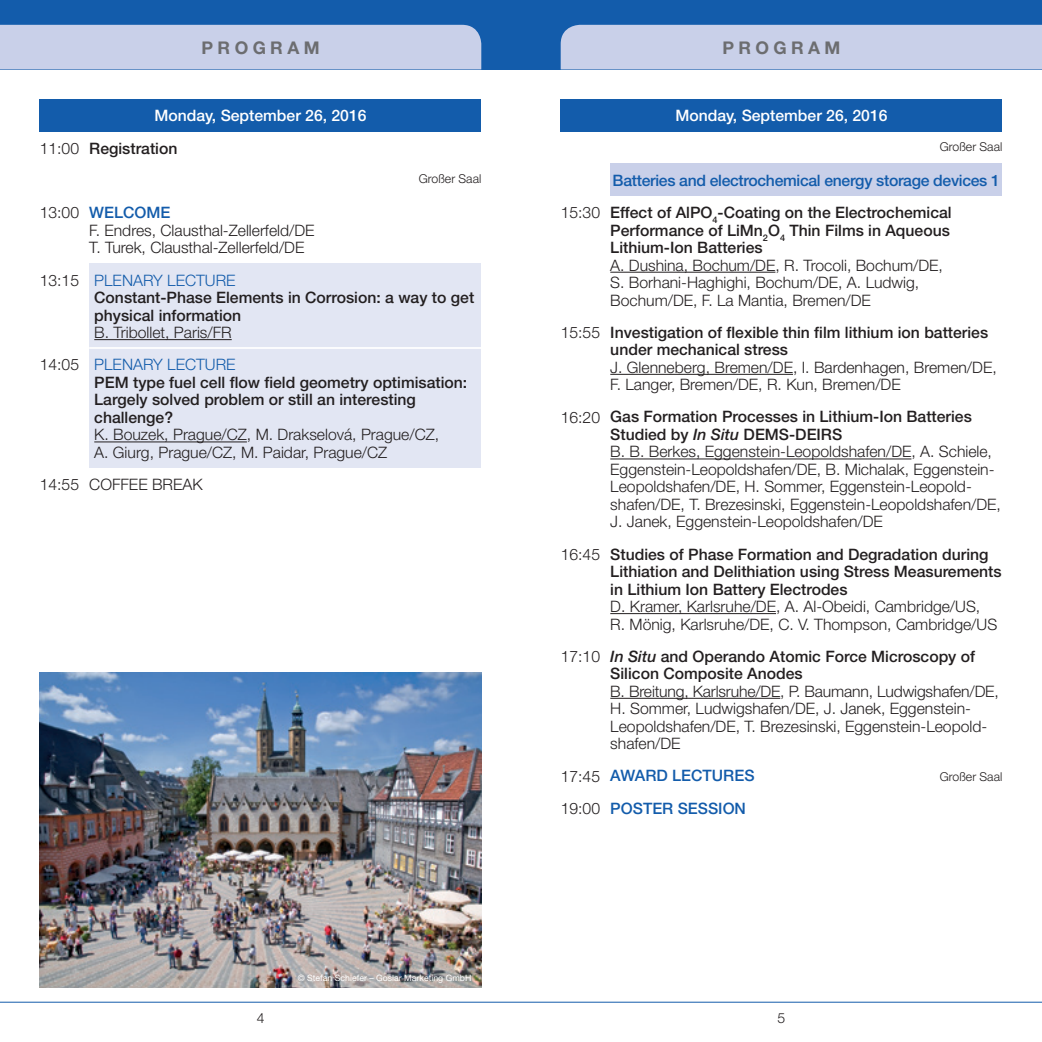
<style>
.page{position:relative;width:1042px;height:1042px;background:#fff}
.page>*{position:absolute;margin:0;border:0;box-sizing:border-box;transform-origin:0 0}
.t1{font:700 17.5px "Helvetica Neue";letter-spacing:.25em;color:#6c6d70}
.t2{font:300 15.75px/17.5px "Helvetica Neue";color:#231f20}
.t3{font:500 15.75px/17.5px "Helvetica Neue";color:#231f20}
.t4{font:500 15.75px/32.2px "Helvetica Neue";letter-spacing:-.02em;color:#135cab}
.t5{font:500 15.75px/32.2px "Helvetica Neue";color:#fff}
.t6{font:500 15.75px "Helvetica Neue";color:#135cab}
.t7{font:300 14px "Helvetica Neue";color:#231f20}
.t8{font:300 12.25px "Helvetica Neue";color:#231f20}
.t9{font:8.75px "Helvetica Neue";color:#fff}
.s1{font-weight:300;color:#231f20}
.s2{color:#231f20}
.s3{font-weight:500;color:#135cab}
.s4{font-weight:300}
.s5{font-weight:300;color:#135cab}
.s6{color:#135cab}
.s7{font-weight:500}
.s8{font-weight:500;font-style:italic}
.s9{font-style:italic}
</style>
<div class="page">
<div style="left:0;top:0;width:1042px;height:69px;background:#135cab"></div>
<div style="left:0;top:25px;width:481px;height:44px;background:#c9d0e9"></div>
<div style="left:561px;top:25px;width:481px;height:44px;background:#c9d0e9"></div>
<hr style="left:0;top:1002px;width:521px;height:1px;background:#135cab">
<hr style="left:521px;top:1002px;width:521px;height:1px;background:#135cab">
<div style="left:561px;top:99px;width:441px;height:32px;background:#135cab"></div>
<div style="left:610px;top:164px;width:392px;height:32px;background:#c9d0e9"></div>
<hr style="left:610px;top:272px;width:165px;height:1px;background:#231f20">
<hr style="left:610px;top:374px;width:183px;height:1px;background:#231f20">
<hr style="left:610px;top:458px;width:301px;height:1px;background:#231f20">
<hr style="left:610px;top:613px;width:166px;height:1px;background:#231f20">
<hr style="left:610px;top:698px;width:170px;height:1px;background:#231f20">
<div style="left:40px;top:99px;width:441px;height:32px;background:#135cab"></div>
<div style="left:89px;top:263px;width:392px;height:85px;background:#e2e6f3"></div>
<div style="left:89px;top:348px;width:392px;height:120px;background:#e2e6f3"></div>
<hr style="left:89px;top:347px;width:392px;height:2px;background:#fff">
<hr style="left:94px;top:339px;width:138px;height:1px;background:#231f20">
<hr style="left:94px;top:441px;width:153px;height:1px;background:#231f20">
<img style="left:40px;top:672px;width:441px;height:315px">
<p class="t1" style="left:202px;top:37px;width:119px">PROGRAM</p>
<p class="t1" style="left:722px;top:37px;width:119px">PROGRAM</p>
<p class="t5" style="left:40px;top:100px;width:328px;text-indent:115px">Monday, September 26, 2016<br><span class="s1">11:00</span> <span class="s2">Registration</span></p>
<p class="t8" style="left:419px;top:171px;width:64px">Großer Saal</p>
<p class="t2" style="left:89px;top:204px;width:227px;text-indent:-50px">13:00 <span class="s3">WELCOME<br></span>F. Endres, Clausthal-Zellerfeld/DE<br>T. Turek, Clausthal-Zellerfeld/DE</p>
<p class="t3" style="left:94px;top:271px;width:381px;text-indent:-55px"><span class="s4">13:15</span> <span class="s5">PLENARY LECTURE<br></span>Constant-Phase Elements in Corrosion: a way to get physical information</p>
<p class="t2" style="left:40px;top:316px;width:197px;line-height:32.2px;text-align:right">B. Tribollet, Paris/FR<br>14:05 <span class="s6">PLENARY LECTURE</span></p>
<p class="t3" style="left:94px;top:373px;width:374px">PEM type fuel cell flow field geometry optimisation:<br>Largely solved problem or still an interesting challenge?</p>
<p class="t2" style="left:94px;top:426px;width:346px">K. Bouzek, Prague/CZ, M. Drakselová, Prague/CZ,<br>A. Giurg, Prague/CZ, M. Paidar, Prague/CZ</p>
<p class="t2" style="left:40px;top:475px;width:164px">14:55 COFFEE BREAK</p>
<p class="t9" style="left:298px;top:972px;width:175px">© Stefan Schiefer – Goslar Marketing GmbH</p>
<p class="t5" style="left:675px;top:100px;width:214px">Monday, September 26, 2016</p>
<p class="t8" style="left:940px;top:139px;width:64px">Großer Saal</p>
<p class="t4" style="left:561px;top:164px;width:441px;text-indent:52px">Batteries and electrochemical energy storage devices 1<br><span class="s1">15:30</span> <span class="s2">Effect of AlPO</span><sub>4</sub><span class="s2">-Coating on the Electrochemical</span></p>
<p class="t3" style="left:610px;top:221px;width:341px">Performance of LiMn<sub>2</sub>O<sub>4</sub> Thin Films in Aqueous<br>Lithium-Ion Batteries</p>
<p class="t2" style="left:610px;top:256px;width:334px">A. Dushina, Bochum/DE, R. Trocoli, Bochum/DE,<br>S. Borhani-Haghighi, Bochum/DE, A. Ludwig,<br>Bochum/DE, F. La Mantia, Bremen/DE</p>
<p class="t3" style="left:610px;top:323px;width:379px;text-indent:-50px"><span class="s4">15:55</span> Investigation of flexible thin film lithium ion batteries under mechanical stress</p>
<p class="t2" style="left:610px;top:358px;width:388px">J. Glenneberg, Bremen/DE, I. Bardenhagen, Bremen/DE,<br>F. Langer, Bremen/DE, R. Kun, Bremen/DE</p>
<p class="t2" style="left:610px;top:408px;width:392px;text-indent:-50px">16:20 <span class="s7">Gas Formation Processes in Lithium-Ion Batteries Studied by</span> <span class="s8">In Situ</span> <span class="s7">DEMS-DEIRS<br></span>B. B. Berkes, Eggenstein-Leopoldshafen/DE, A. Schiele, Eggenstein-Leopoldshafen/DE, B. Michalak, Eggenstein-Leopoldshafen/DE, H. Sommer, Eggenstein-Leopold&shy;shafen/DE, T. Brezesinski, Eggenstein-Leopoldshafen/DE, J. Janek, Eggenstein-Leopoldshafen/DE</p>
<p class="t3" style="left:610px;top:545px;width:393px;text-indent:-50px"><span class="s4">16:45</span> Studies of Phase Formation and Degradation during<br>Lithiation and Delithiation using Stress Measurements in Lithium Ion Battery Electrodes</p>
<p class="t2" style="left:610px;top:597px;width:388px">D. Kramer, Karlsruhe/DE, A. Al-Obeidi, Cambridge/US,<br>R. Mönig, Karlsruhe/DE, C. V. Thompson, Cambridge/US</p>
<p class="t3" style="left:610px;top:647px;width:366px;text-indent:-50px"><span class="s4">17:10</span> <span class="s9">In Situ</span> and Operando Atomic Force Microscopy of<br>Silicon Composite Anodes</p>
<p class="t2" style="left:610px;top:682px;width:390px">B. Breitung, Karlsruhe/DE, P. Baumann, Ludwigshafen/DE, H. Sommer, Ludwigshafen/DE, J. Janek, Eggenstein-Leopoldshafen/DE, T. Brezesinski, Eggenstein-Leopold&shy;shafen/DE</p>
<p class="t6" style="left:561px;top:766px;width:195px"><span class="s1">17:45</span> AWARD LECTURES</p>
<p class="t8" style="left:940px;top:769px;width:64px">Großer Saal</p>
<p class="t6" style="left:561px;top:798px;width:187px"><span class="s1">19:00</span> POSTER SESSION</p>
<p class="t7" style="left:257px;top:1010px;width:9px">4</p>
<p class="t7" style="left:777px;top:1010px;width:9px">5</p>
</div>
